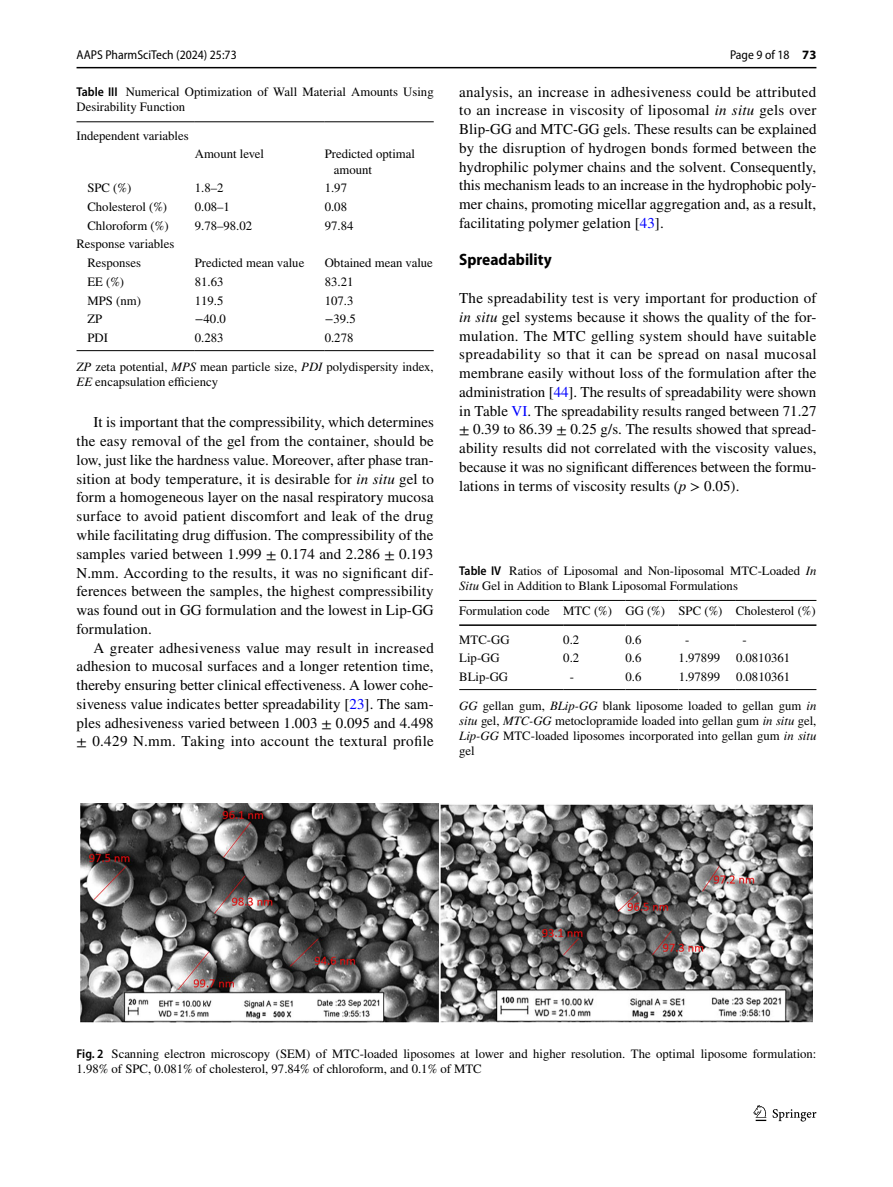
<style>
.page{position:relative;width:893px;height:1187px;background:#fff}
.page>*{position:absolute;margin:0;border:0;box-sizing:border-box;transform-origin:0 0}
.t1{font:700 semi-condensed 16.5px "Myriad Pro";color:#000}
.t2{font:15px/18.8px "STIX";letter-spacing:.005em;color:#000;text-align:justify}
.t3{font:12.75px/15px "STIX";color:#000}
.t4{font:semi-condensed 12.75px "Myriad Pro";color:#000}
.s1{font-weight:700;font-stretch:normal}
.s2{font-family:"Myriad Pro";font-weight:600;font-stretch:semi-condensed}
.s3{font-style:italic}
.s4{color:#00f}
</style>
<div class="page">
<hr style="left:77px;top:67px;width:739px;height:1px;background:#000">
<svg style="left:753px;top:1105px;width:13px;height:15px"></svg>
<svg style="left:773px;top:1109px;width:43px;height:12px"></svg>
<hr style="left:77px;top:121px;width:118px;height:1px;background:#000">
<hr style="left:195px;top:121px;width:130px;height:1px;background:#000">
<hr style="left:325px;top:121px;width:109px;height:1px;background:#000">
<hr style="left:77px;top:350px;width:118px;height:1px;background:#000">
<hr style="left:195px;top:350px;width:130px;height:1px;background:#000">
<hr style="left:325px;top:350px;width:109px;height:1px;background:#000">
<img style="left:81px;top:803px;width:731px;height:219px">
<hr style="left:459px;top:600px;width:104px;height:1px;background:#000">
<hr style="left:459px;top:624px;width:104px;height:2px;background:#000">
<hr style="left:563px;top:600px;width:62px;height:1px;background:#000">
<hr style="left:563px;top:624px;width:62px;height:2px;background:#000">
<hr style="left:625px;top:600px;width:53px;height:1px;background:#000">
<hr style="left:625px;top:624px;width:53px;height:2px;background:#000">
<hr style="left:678px;top:600px;width:58px;height:1px;background:#000">
<hr style="left:678px;top:624px;width:58px;height:2px;background:#000">
<hr style="left:736px;top:600px;width:80px;height:1px;background:#000">
<hr style="left:736px;top:624px;width:80px;height:2px;background:#000">
<hr style="left:459px;top:689px;width:104px;height:1px;background:#000">
<hr style="left:563px;top:689px;width:62px;height:1px;background:#000">
<hr style="left:625px;top:689px;width:53px;height:1px;background:#000">
<hr style="left:678px;top:689px;width:58px;height:1px;background:#000">
<hr style="left:736px;top:689px;width:80px;height:1px;background:#000">
<p class="t4" style="left:77px;top:48px;width:162px">AAPS PharmSciTech (2024) 25:73</p>
<p class="t4" style="left:730px;top:48px;width:88px">Page 9 of 18 <span class="s1">73</span></p>
<p class="t3" style="left:77px;top:85px;width:359px"><span class="s2">Table III</span> Numerical Optimization of Wall Material Amounts Using<br>Desirability Function</p>
<p class="t3" style="left:77px;top:129px;width:114px">Independent variables</p>
<p class="t3" style="left:195px;top:147px;width:71px">Amount level</p>
<p class="t3" style="left:334px;top:147px;width:83px;text-indent:-9px">Predicted optimal amount</p>
<p class="t3" style="left:87px;top:181px;width:45px">SPC (%)</p>
<p class="t3" style="left:195px;top:181px;width:30px">1.8–2</p>
<p class="t3" style="left:325px;top:181px;width:24px">1.97</p>
<p class="t3" style="left:87px;top:200px;width:81px">Cholesterol (%)</p>
<p class="t3" style="left:195px;top:200px;width:37px">0.08–1</p>
<p class="t3" style="left:325px;top:200px;width:24px">0.08</p>
<p class="t3" style="left:87px;top:219px;width:83px">Chloroform (%)</p>
<p class="t3" style="left:195px;top:219px;width:59px">9.78–98.02</p>
<p class="t3" style="left:325px;top:219px;width:30px">97.84</p>
<p class="t3" style="left:87px;top:235px;width:89px;line-height:18.8px;text-indent:-11px">Response variables<br>Responses</p>
<p class="t3" style="left:195px;top:256px;width:111px">Predicted mean value</p>
<p class="t3" style="left:325px;top:256px;width:110px">Obtained mean value</p>
<p class="t3" style="left:87px;top:275px;width:38px">EE (%)</p>
<p class="t3" style="left:195px;top:275px;width:30px">81.63</p>
<p class="t3" style="left:325px;top:275px;width:30px">83.21</p>
<p class="t3" style="left:87px;top:293px;width:55px">MPS (nm)</p>
<p class="t3" style="left:195px;top:293px;width:30px">119.5</p>
<p class="t3" style="left:325px;top:293px;width:30px">107.3</p>
<p class="t3" style="left:87px;top:312px;width:16px">ZP</p>
<p class="t3" style="left:195px;top:312px;width:33px">−40.0</p>
<p class="t3" style="left:325px;top:312px;width:33px">−39.5</p>
<p class="t3" style="left:87px;top:331px;width:22px">PDI</p>
<p class="t3" style="left:195px;top:331px;width:30px">0.283</p>
<p class="t3" style="left:325px;top:331px;width:30px">0.278</p>
<p class="t3" style="left:77px;top:359px;width:359px"><span class="s3">ZP</span> zeta potential, <span class="s3">MPS</span> mean particle size, <span class="s3">PDI</span> polydispersity index,<br><span class="s3">EE</span> encapsulation efficiency</p>
<p class="t2" style="left:77px;top:414px;width:359px;text-indent:17px">It is important that the compressibility, which determines the easy removal of the gel from the container, should be low, just like the hardness value. Moreover, after phase tran&shy;sition at body temperature, it is desirable for <span class="s3">in situ</span> gel to form a homogeneous layer on the nasal respiratory mucosa surface to avoid patient discomfort and leak of the drug while facilitating drug diffusion. The compressibility of the samples varied between 1.999 ± 0.174 and 2.286 ± 0.193<br>N.mm. According to the results, it was no significant dif&shy;ferences between the samples, the highest compressibility was found out in GG formulation and the lowest in Lip-GG formulation.</p>
<p class="t2" style="left:77px;top:639px;width:359px;text-indent:17px">A greater adhesiveness value may result in increased adhesion to mucosal surfaces and a longer retention time, thereby ensuring better clinical effectiveness. A lower cohe&shy;siveness value indicates better spreadability [<span class="s4">23</span>]. The sam&shy;ples adhesiveness varied between 1.003 ± 0.095 and 4.498 ± 0.429 N.mm. Taking into account the textural profile</p>
<p class="t2" style="left:459px;top:83px;width:359px">analysis, an increase in adhesiveness could be attributed to an increase in viscosity of liposomal <span class="s3">in situ</span> gels over Blip-GG and MTC-GG gels. These results can be explained by the disruption of hydrogen bonds formed between the hydrophilic polymer chains and the solvent. Consequently, this mechanism leads to an increase in the hydrophobic poly&shy;mer chains, promoting micellar aggregation and, as a result, facilitating polymer gelation [<span class="s4">43</span>].</p>
<p class="t1" style="left:459px;top:251px;width:94px">Spreadability</p>
<p class="t2" style="left:459px;top:289px;width:359px">The spreadability test is very important for production of <span class="s3">in situ</span> gel systems because it shows the quality of the for&shy;mulation. The MTC gelling system should have suitable spreadability so that it can be spread on nasal mucosal membrane easily without loss of the formulation after the administration [<span class="s4">44</span>]. The results of spreadability were shown in Table <span class="s4">VI</span>. The spreadability results ranged between 71.27 ± 0.39 to 86.39 ± 0.25 g/s. The results showed that spread&shy;ability results did not correlated with the viscosity values, because it was no significant differences between the formu&shy;lations in terms of viscosity results (<span class="s3">p</span> &gt; 0.05).</p>
<p class="t3" style="left:459px;top:564px;width:359px"><span class="s2">Table IV</span> Ratios of Liposomal and Non-liposomal MTC-Loaded <span class="s3">In<br>Situ</span> Gel in Addition to Blank Liposomal Formulations</p>
<p class="t3" style="left:459px;top:604px;width:358px">Formulation code MTC (%) GG (%) SPC (%) Cholesterol (%)</p>
<p class="t3" style="left:459px;top:632px;width:52px">MTC-GG</p>
<p class="t3" style="left:563px;top:632px;width:17px">0.2</p>
<p class="t3" style="left:626px;top:632px;width:17px">0.6</p>
<p class="t3" style="left:685px;top:632px;width:6px">-</p>
<p class="t3" style="left:742px;top:632px;width:6px">-</p>
<p class="t3" style="left:459px;top:651px;width:42px">Lip-GG</p>
<p class="t3" style="left:563px;top:651px;width:17px">0.2</p>
<p class="t3" style="left:626px;top:651px;width:17px">0.6</p>
<p class="t3" style="left:679px;top:651px;width:113px">1.97899 0.0810361</p>
<p class="t3" style="left:459px;top:670px;width:50px">BLip-GG</p>
<p class="t3" style="left:570px;top:670px;width:6px">-</p>
<p class="t3" style="left:626px;top:670px;width:17px">0.6</p>
<p class="t3" style="left:679px;top:670px;width:113px">1.97899 0.0810361</p>
<p class="t3" style="left:459px;top:698px;width:359px;text-align:justify"><span class="s3">GG</span> gellan gum, <span class="s3">BLip-GG</span> blank liposome loaded to gellan gum <span class="s3">in situ</span> gel, <span class="s3">MTC-GG</span> metoclopramide loaded into gellan gum <span class="s3">in situ</span> gel, <span class="s3">Lip-GG</span> MTC-loaded liposomes incorporated into gellan gum <span class="s3">in situ </span>gel</p>
<p class="t3" style="left:77px;top:1046px;width:741px"><span class="s2">Fig. 2</span> Scanning electron microscopy (SEM) of MTC-loaded liposomes at lower and higher resolution. The optimal liposome formulation:<br>1.98% of SPC, 0.081% of cholesterol, 97.84% of chloroform, and 0.1% of MTC</p>
</div>
